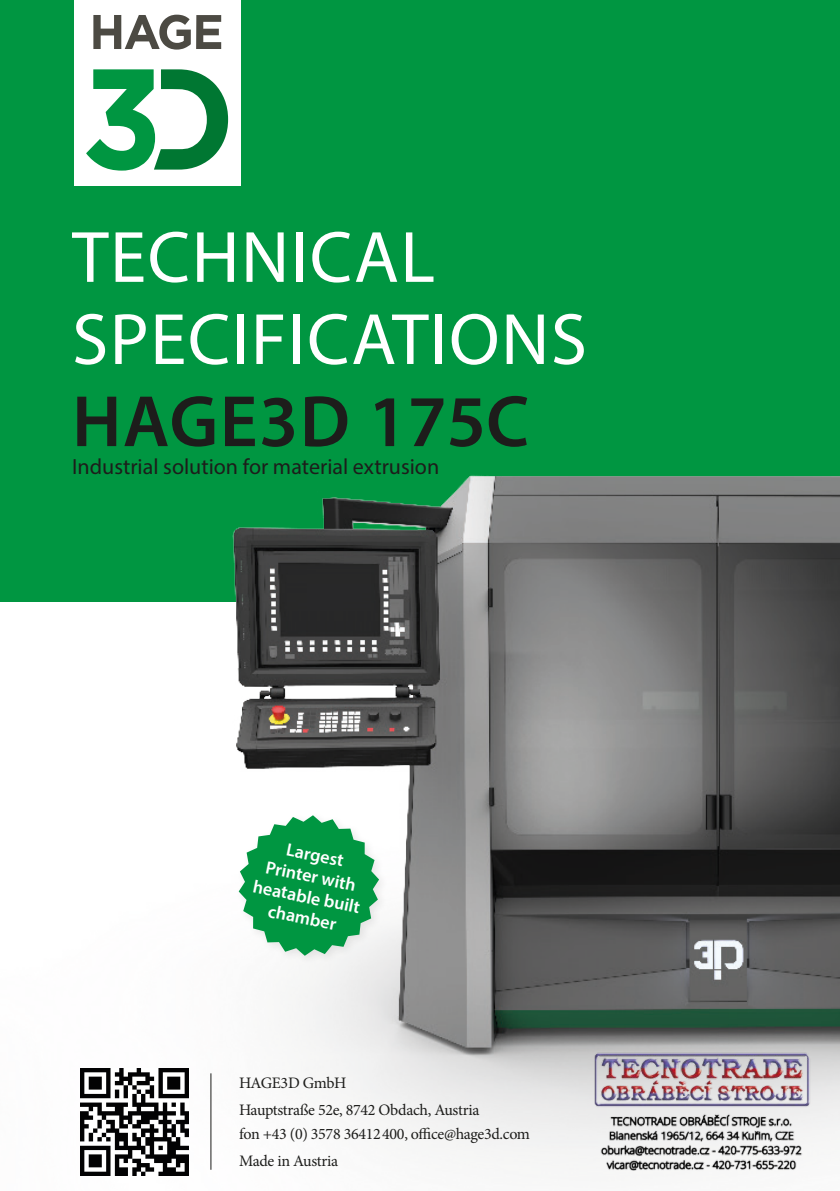
<style>
.page{position:relative;width:840px;height:1191px;background:#fff}
.page>*{position:absolute;margin:0;border:0;box-sizing:border-box;transform-origin:0 0}
.t1{font:73.4px/82px "Myriad Pro";letter-spacing:.02em;color:#fff}
.t2{font:600 73.4px "Myriad Pro";letter-spacing:.01em;color:#1d1d1b}
.t3{font:22px "Myriad Pro";color:#1d1d1b}
.t4{font:600 18px/21.2px "Myriad Pro";color:#fff;text-align:center}
.t5{font:16px "Minion Pro";letter-spacing:-.02em;color:#1d1d1b}
</style>
<div class="page">
<div style="left:0;top:0;width:839px;height:601px;background:#009641"></div>
<img style="left:0;top:475px;width:839px;height:701px">
<img style="left:80px;top:1068px;width:108px;height:107px">
<hr style="left:210px;top:1073px;width:1px;height:96px;background:#1d1d1b">
<div style="left:234px;top:811px;width:155px;height:154px;background:#fafafa"></div>
<svg style="left:238px;top:815px;width:141px;height:140px"></svg>
<div style="left:74px;top:0;width:166px;height:185px;background:#fff"></div>
<svg style="left:86px;top:69px;width:142px;height:102px"></svg>
<svg style="left:93px;top:15px;width:128px;height:35px"></svg>
<img style="left:587px;top:1050px;width:229px;height:122px">
<p class="t1" style="left:72px;top:215px;width:516px">TECHNICAL<br>SPECIFICATIONS</p>
<p class="t2" style="left:72px;top:375px;width:458px">HAGE3D 175C</p>
<p class="t3" style="left:72px;top:453px;width:368px">Industrial solution for material extrusion</p>
<p class="t4" style="left:263px;top:833px;width:110px;rotate:11deg">Largest<br>Printer with heatable built chamber</p>
<p class="t5" style="left:239px;top:1072px;width:109px">HAGE3D GmbH</p>
<p class="t5" style="left:239px;top:1099px;width:242px">Hauptstraße 52e, 8742 Obdach, Austria</p>
<p class="t5" style="left:239px;top:1122px;width:292px">fon +43 (0) 3578 36412400, office@hage3d.com</p>
<p class="t5" style="left:239px;top:1150px;width:101px">Made in Austria</p>
</div>
